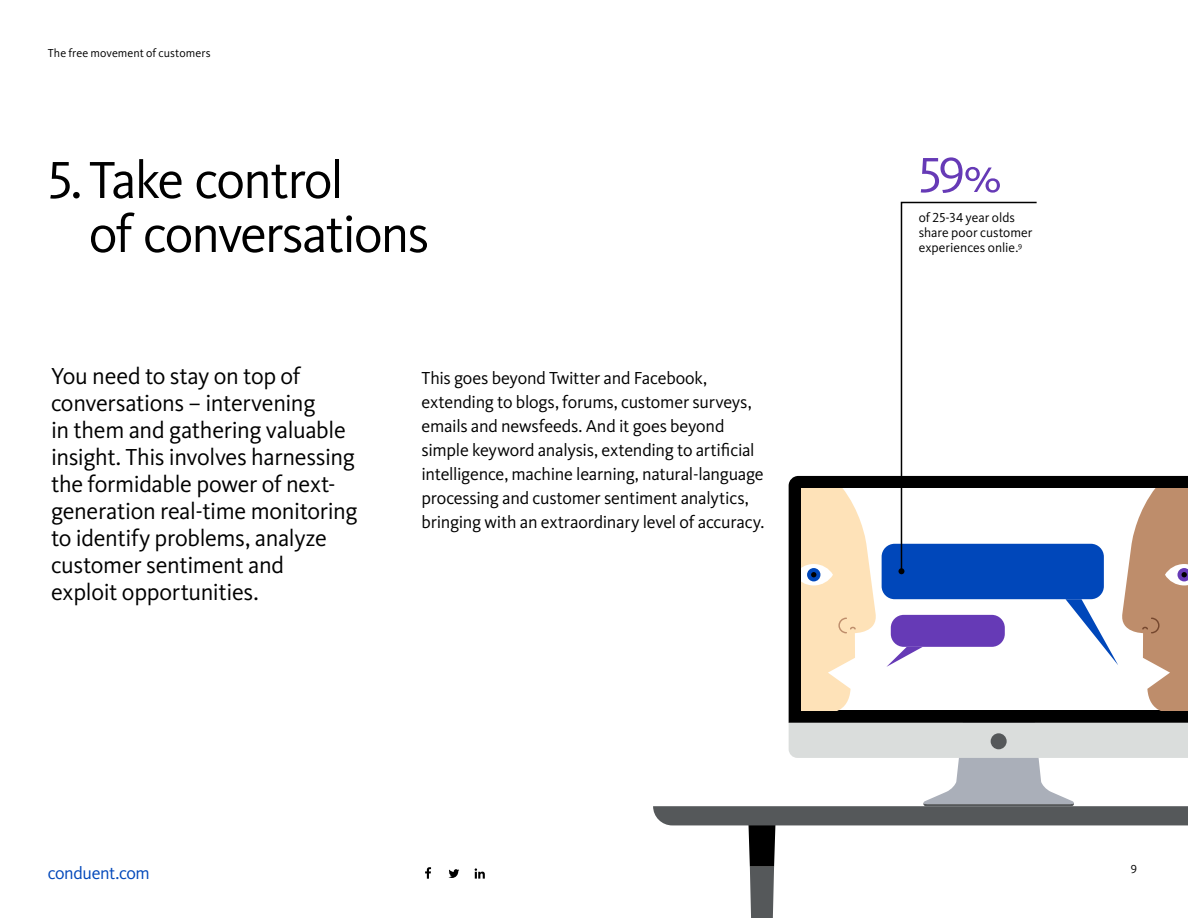
<style>
.page{position:relative;width:1188px;height:918px;background:#fff}
.page>*{position:absolute;margin:0;border:0;box-sizing:border-box;transform-origin:0 0}
.t1{font:54px/54px "Kievit Pro";letter-spacing:-.035em;color:#000}
.t2{font:51px "Kievit Pro";color:#663ab6}
.t3{font:24px/27px "Kievit Pro";letter-spacing:-.015em;color:#000}
.t4{font:18px/24px "Kievit Pro";letter-spacing:-.015em;color:#000}
.t5{font:18px "Kievit Pro";letter-spacing:-.02em;color:#0047ba}
.t6{font:13.5px/15px "Kievit Pro";color:#000}
.t7{font:12px "Kievit Pro";letter-spacing:.005em;color:#000}
</style>
<div class="page">
<svg style="left:789px;top:476px;width:399px;height:13px;background:#131211"></svg>
<svg style="left:425px;top:867px;width:6px;height:12px"></svg>
<svg style="left:449px;top:869px;width:10px;height:9px"></svg>
<svg style="left:475px;top:868px;width:10px;height:11px"></svg>
<svg style="left:900px;top:201px;width:138px;height:288px"></svg>
<svg style="left:653px;top:489px;width:535px;height:429px"></svg>
<p class="t7" style="left:48px;top:46px;width:164px">The free movement of customers</p>
<h1 class="t1" style="left:89px;top:153px;width:342px;text-indent:-41px">5. Take control<br>of conversations</h1>
<p class="t3" style="left:51px;top:362px;width:308px">You need to stay on top of conversations – intervening<br>in them and gathering valuable insight. This involves harnessing the formidable power of next&shy;generation real-time monitoring to identify problems, analyze customer sentiment and<br>exploit opportunities.</p>
<p class="t4" style="left:422px;top:366px;width:345px">This goes beyond Twitter and Facebook, extending to blogs, forums, customer surveys, emails and newsfeeds. And it goes beyond simple keyword analysis, extending to artificial intelligence, machine learning, natural-language processing and customer sentiment analytics, bringing with an extraordinary level of accuracy.</p>
<p class="t5" style="left:48px;top:862px;width:103px">conduent.com</p>
<h2 class="t2" style="left:919px;top:144px;width:84px">59%</h2>
<p class="t6" style="left:919px;top:210px;width:115px">of 25-34 year olds share poor customer experiences onlie.<sup>9</sup></p>
<p class="t7" style="left:1131px;top:862px;width:8px">9</p>
</div>
